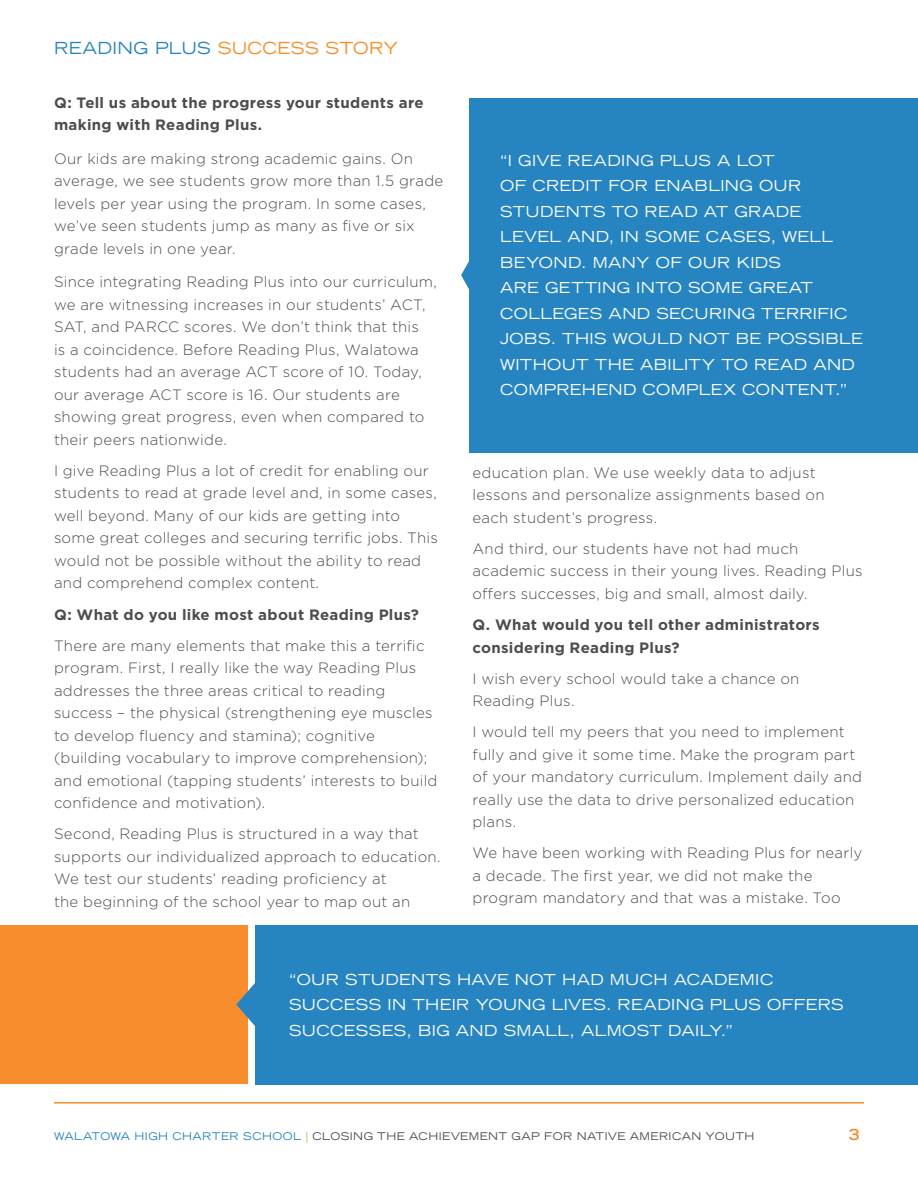
<style>
.page{position:relative;width:918px;height:1188px;background:#fff}
.page>*{position:absolute;margin:0;border:0;box-sizing:border-box;transform-origin:0 0}
.t1{font:expanded 16.5px "Trade Gothic LH";letter-spacing:.02em;color:#f78d2a}
.t2{font:300 15px/22.5px "Gotham";letter-spacing:.015em;color:#4d4d4f}
.t3{font:expanded 15px/25.5px "Trade Gothic LH";letter-spacing:.025em;color:#fff}
.t4{font:700 15px/22.5px "Gotham";letter-spacing:.02em;color:#4d4d4f}
.t5{font:700 expanded 15px "Trade Gothic LH";color:#f78d2a}
.t6{font:expanded 10.5px "Trade Gothic LH";letter-spacing:.04em;color:#4d4d4f}
.s1{color:#2685c1}
.s2{color:#94b743}
</style>
<div class="page">
<hr style="left:54px;top:1102px;width:810px;height:2px;background:#f78d2a">
<svg style="left:461px;top:260px;width:9px;height:30px"></svg>
<div style="left:470px;top:98px;width:448px;height:354px;background:#2685c1"></div>
<div style="left:0;top:925px;width:248px;height:159px;background:#f78d2d"></div>
<div style="left:255px;top:925px;width:663px;height:159px;background:#2685c1"></div>
<svg style="left:236px;top:983px;width:19px;height:43px"></svg>
<p class="t1" style="left:54px;top:37px;width:346px"><span class="s1">READING PLUS</span> SUCCESS STORY</p>
<p class="t4" style="left:54px;top:91px;width:371px">Q: Tell us about the progress your students are making with Reading Plus.</p>
<p class="t2" style="left:54px;top:147px;width:391px">Our kids are making strong academic gains. On average, we see students grow more than 1.5 grade levels per year using the program. In some cases, we’ve seen students jump as many as five or six grade levels in one year.</p>
<p class="t2" style="left:54px;top:270px;width:385px">Since integrating Reading Plus into our curriculum, we are witnessing increases in our students’ ACT, SAT, and PARCC scores. We don’t think that this<br>is a coincidence. Before Reading Plus, Walatowa students had an average ACT score of 10. Today, our average ACT score is 16. Our students are showing great progress, even when compared to their peers nationwide.</p>
<p class="t2" style="left:54px;top:459px;width:385px">I give Reading Plus a lot of credit for enabling our students to read at grade level and, in some cases, well beyond. Many of our kids are getting into some great colleges and securing terrific jobs. This would not be possible without the ability to read and comprehend complex content.</p>
<p class="t4" style="left:54px;top:603px;width:367px">Q: What do you like most about Reading Plus?</p>
<p class="t2" style="left:54px;top:634px;width:385px">There are many elements that make this a terrific program. First, I really like the way Reading Plus addresses the three areas critical to reading success – the physical (strengthening eye muscles to develop fluency and stamina); cognitive (building vocabulary to improve comprehension); and emotional (tapping students’ interests to build confidence and motivation).</p>
<p class="t2" style="left:54px;top:822px;width:388px">Second, Reading Plus is structured in a way that supports our individualized approach to education.<br>We test our students’ reading proficiency at<br>the beginning of the school year to map out an</p>
<p class="t3" style="left:500px;top:147px;width:364px">“I GIVE READING PLUS A LOT<br>OF CREDIT FOR ENABLING OUR<br>STUDENTS TO READ AT GRADE<br>LEVEL AND, IN SOME CASES, WELL<br>BEYOND. MANY OF OUR KIDS<br>ARE GETTING INTO SOME GREAT<br>COLLEGES AND SECURING TERRIFIC<br>JOBS. THIS WOULD NOT BE POSSIBLE<br>WITHOUT THE ABILITY TO READ AND<br>COMPREHEND COMPLEX CONTENT.”</p>
<p class="t2" style="left:472px;top:461px;width:354px">education plan. We use weekly data to adjust lessons and personalize assignments based on each student’s progress.</p>
<p class="t2" style="left:472px;top:537px;width:392px">And third, our students have not had much academic success in their young lives. Reading Plus offers successes, big and small, almost daily.</p>
<p class="t4" style="left:472px;top:613px;width:349px">Q. What would you tell other administrators considering Reading Plus?</p>
<p class="t2" style="left:472px;top:667px;width:329px">I wish every school would take a chance on<br>Reading Plus.</p>
<p class="t2" style="left:472px;top:720px;width:391px">I would tell my peers that you need to implement fully and give it some time. Make the program part of your mandatory curriculum. Implement daily and really use the data to drive personalized education plans.</p>
<p class="t2" style="left:472px;top:842px;width:391px">We have been working with Reading Plus for nearly a decade. The first year, we did not make the program mandatory and that was a mistake. Too</p>
<p class="t3" style="left:289px;top:966px;width:556px">“OUR STUDENTS HAVE NOT HAD MUCH ACADEMIC<br>SUCCESS IN THEIR YOUNG LIVES. READING PLUS OFFERS<br>SUCCESSES, BIG AND SMALL, ALMOST DAILY.”</p>
<p class="t6" style="left:54px;top:1129px;width:702px"><span class="s1">WALATOWA HIGH CHARTER SCHOOL</span> <span class="s2">|</span> CLOSING THE ACHIEVEMENT GAP FOR NATIVE AMERICAN YOUTH</p>
<p class="t5" style="left:849px;top:1125px;width:12px">3</p>
</div>
